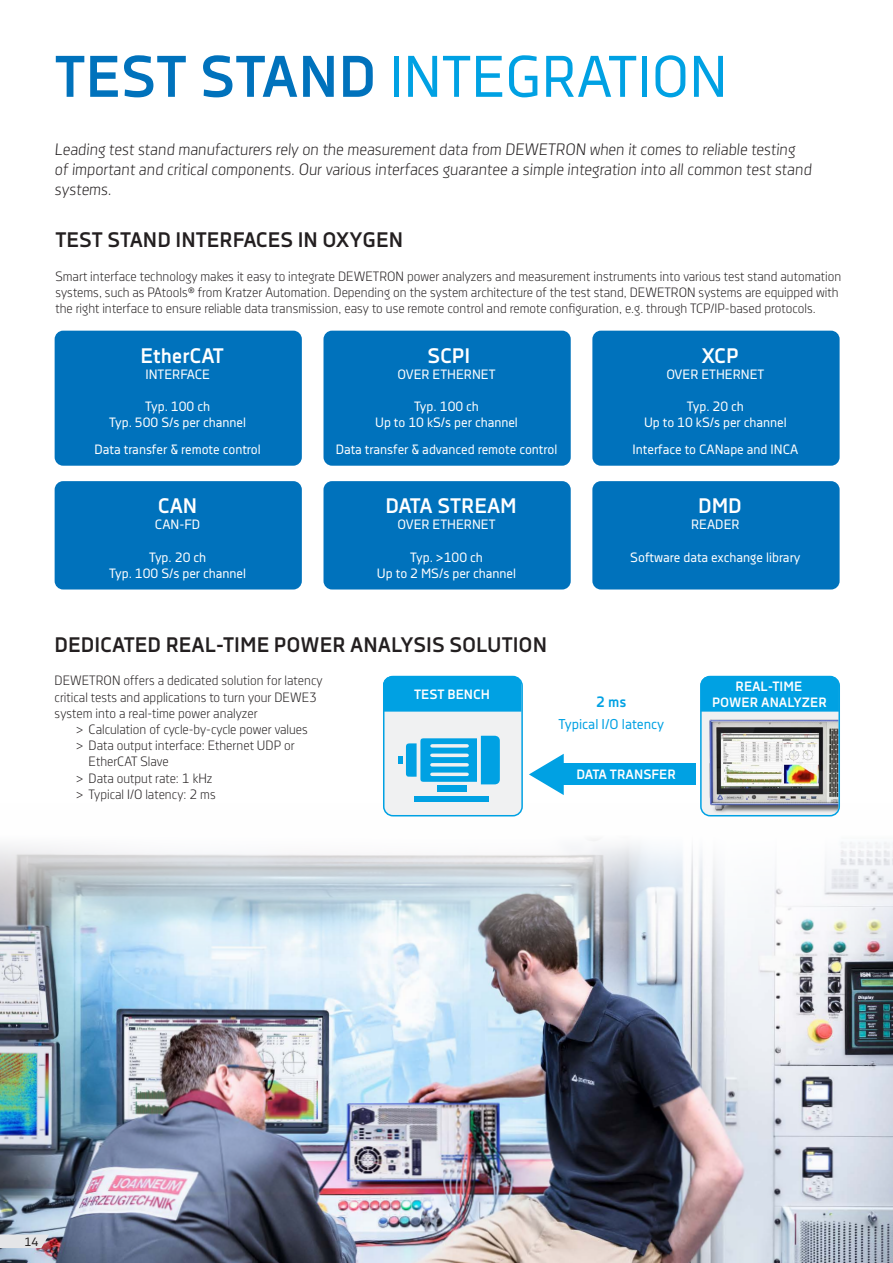
<style>
.page{position:relative;width:893px;height:1263px;background:#fff}
.page>*{position:absolute;margin:0;border:0;box-sizing:border-box;transform-origin:0 0}
.t1{font:58.5px "Decima Nova Pro";color:#00a1e3}
.t2{font:700 21px "Decima Nova Pro";color:#231f20}
.t3{font:700 21px "Decima Nova Pro";color:#fff}
.Introduction{font:16.5px/19.8px "Decima Nova Pro Lt";color:#231f20}
.t4{font:700 15px "Decima Nova Pro";color:#00a1e3}
.t5{font:14.25px "Decima Nova Pro";color:#00a1e3}
.Description_Standard{font:13.5px/16.2px "Decima Nova Pro Lt";color:#231f20}
.Description_Standard-2{font:13.5px "Decima Nova Pro";color:#fff}
.Description_Std_Bold{font:700 13.5px "Decima Nova Pro";color:#fff}
.t6{font:12px "Decima Nova Pro";color:#231f20}
.s1{font-weight:700;color:#0072bc}
</style>
<div class="page">
<img style="left:0;top:810px;width:893px;height:453px">
<div style="left:384px;top:676px;width:138px;height:140px;background:#f0f1f2;border-radius:9px"></div>
<div style="left:383px;top:676px;width:140px;height:140px;border:2px solid #00a1e3;border-radius:9px"></div>
<img style="left:702px;top:712px;width:136px;height:103px">
<div style="left:700px;top:676px;width:140px;height:140px;border:2px solid #00a1e3;border-radius:9px"></div>
<div style="left:415px;top:796px;width:74px;height:5px;background:#00a1e3"></div>
<div style="left:437px;top:785px;width:29px;height:7px;background:#00a1e3"></div>
<svg style="left:398px;top:736px;width:102px;height:48px"></svg>
<div style="left:55px;top:481px;width:247px;height:108px;background:#0072bc;border-radius:9px"></div>
<div style="left:592px;top:331px;width:248px;height:135px;background:#0072bc;border-radius:9px"></div>
<div style="left:323px;top:331px;width:248px;height:135px;background:#0072bc;border-radius:9px"></div>
<div style="left:323px;top:481px;width:248px;height:108px;background:#0072bc;border-radius:9px"></div>
<div style="left:55px;top:331px;width:247px;height:135px;background:#0072bc;border-radius:9px"></div>
<div style="left:592px;top:481px;width:248px;height:108px;background:#0072bc;border-radius:9px"></div>
<div style="left:556px;top:763px;width:140px;height:22px;background:#00a1e3"></div>
<svg style="left:529px;top:754px;width:35px;height:41px"></svg>
<div style="left:383px;top:676px;width:138px;height:36px;background:#00a1e3"></div>
<div style="left:701px;top:676px;width:138px;height:36px;background:#00a1e3"></div>
<svg style="left:0;top:1234px;width:49px;height:14px"></svg>
<h1 class="t1" style="left:55px;top:43px;width:674px"><span class="s1">TEST STAND</span> INTEGRATION</h1>
<p class="Introduction" style="left:55px;top:139px;width:760px">Leading test stand manufacturers rely on the measurement data from DEWETRON when it comes to reliable testing of important and critical components. Our various interfaces guarantee a simple integration into all common test stand systems.</p>
<h4 class="t2" style="left:55px;top:228px;width:349px">TEST STAND INTERFACES IN OXYGEN</h4>
<p class="Description_Standard" style="left:55px;top:268px;width:787px">Smart interface technology makes it easy to integrate DEWETRON power analyzers and measurement instruments into various test stand automation systems, such as PAtools® from Kratzer Automation. Depending on the system architecture of the test stand, DEWETRON systems are equipped with the right interface to ensure reliable data transmission, easy to use remote control and remote configuration, e.g. through TCP/IP-based protocols.</p>
<p class="t3" style="left:140px;top:343px;width:85px">EtherCAT</p>
<p class="Description_Standard-2" style="left:145px;top:366px;width:66px">INTERFACE</p>
<p class="Description_Standard-2" style="left:145px;top:399px;width:66px">Typ. 100 ch</p>
<p class="Description_Standard-2" style="left:109px;top:415px;width:138px">Typ. 500 S/s per channel</p>
<p class="Description_Standard-2" style="left:94px;top:442px;width:168px">Data transfer &amp; remote control</p>
<p class="t3" style="left:158px;top:494px;width:41px">CAN</p>
<p class="Description_Standard-2" style="left:155px;top:517px;width:47px">CAN-FD</p>
<p class="Description_Standard-2" style="left:149px;top:549px;width:59px">Typ. 20 ch</p>
<p class="Description_Standard-2" style="left:109px;top:565px;width:138px">Typ. 100 S/s per channel</p>
<p class="t3" style="left:427px;top:343px;width:44px">SCPI</p>
<p class="Description_Standard-2" style="left:397px;top:366px;width:100px">OVER ETHERNET</p>
<p class="Description_Standard-2" style="left:414px;top:399px;width:66px">Typ. 100 ch</p>
<p class="Description_Standard-2" style="left:375px;top:415px;width:144px">Up to 10 kS/s per channel</p>
<p class="Description_Standard-2" style="left:336px;top:442px;width:223px">Data transfer &amp; advanced remote control</p>
<p class="t3" style="left:385px;top:494px;width:133px">DATA STREAM</p>
<p class="Description_Standard-2" style="left:397px;top:517px;width:100px">OVER ETHERNET</p>
<p class="Description_Standard-2" style="left:410px;top:549px;width:74px">Typ. &gt;100 ch</p>
<p class="Description_Standard-2" style="left:377px;top:565px;width:141px">Up to 2 MS/s per channel</p>
<p class="t3" style="left:701px;top:343px;width:39px">XCP</p>
<p class="Description_Standard-2" style="left:666px;top:366px;width:100px">OVER ETHERNET</p>
<p class="Description_Standard-2" style="left:687px;top:399px;width:59px">Typ. 20 ch</p>
<p class="Description_Standard-2" style="left:644px;top:415px;width:144px">Up to 10 kS/s per channel</p>
<p class="Description_Standard-2" style="left:633px;top:442px;width:167px">Interface to CANape and INCA</p>
<p class="t3" style="left:698px;top:494px;width:45px">DMD</p>
<p class="Description_Standard-2" style="left:691px;top:517px;width:50px">READER</p>
<p class="Description_Standard-2" style="left:630px;top:549px;width:172px">Software data exchange library</p>
<h4 class="t2" style="left:55px;top:632px;width:494px">DEDICATED REAL-TIME POWER ANALYSIS SOLUTION</h4>
<p class="Description_Standard" style="left:55px;top:673px;width:270px">DEWETRON offers a dedicated solution for latency critical tests and applications to turn your DEWE3 system into a real-time power analyzer</p>
<p class="Description_Standard" style="left:76px;top:721px;width:233px">&gt; Calculation of cycle-by-cycle power values</p>
<p class="Description_Standard" style="left:89px;top:737px;width:207px;text-indent:-13px">&gt; Data output interface: Ethernet UDP or<br>EtherCAT Slave</p>
<p class="Description_Standard" style="left:76px;top:770px;width:138px">&gt; Data output rate: 1 kHz</p>
<p class="Description_Standard" style="left:76px;top:786px;width:141px">&gt; Typical I/O latency: 2 ms</p>
<p class="Description_Std_Bold" style="left:414px;top:687px;width:77px">TEST BENCH</p>
<h6 class="t4" style="left:596px;top:693px;width:32px">2 ms</h6>
<h6 class="t5" style="left:558px;top:716px;width:107px">Typical I/O latency</h6>
<p class="Description_Std_Bold" style="left:577px;top:767px;width:101px">DATA TRANSFER</p>
<p class="Description_Std_Bold" style="left:735px;top:678px;width:68px">REAL-TIME</p>
<p class="Description_Std_Bold" style="left:712px;top:695px;width:116px">POWER ANALYZER</p>
<p class="t6" style="left:25px;top:1234px;width:15px">14</p>
</div>
